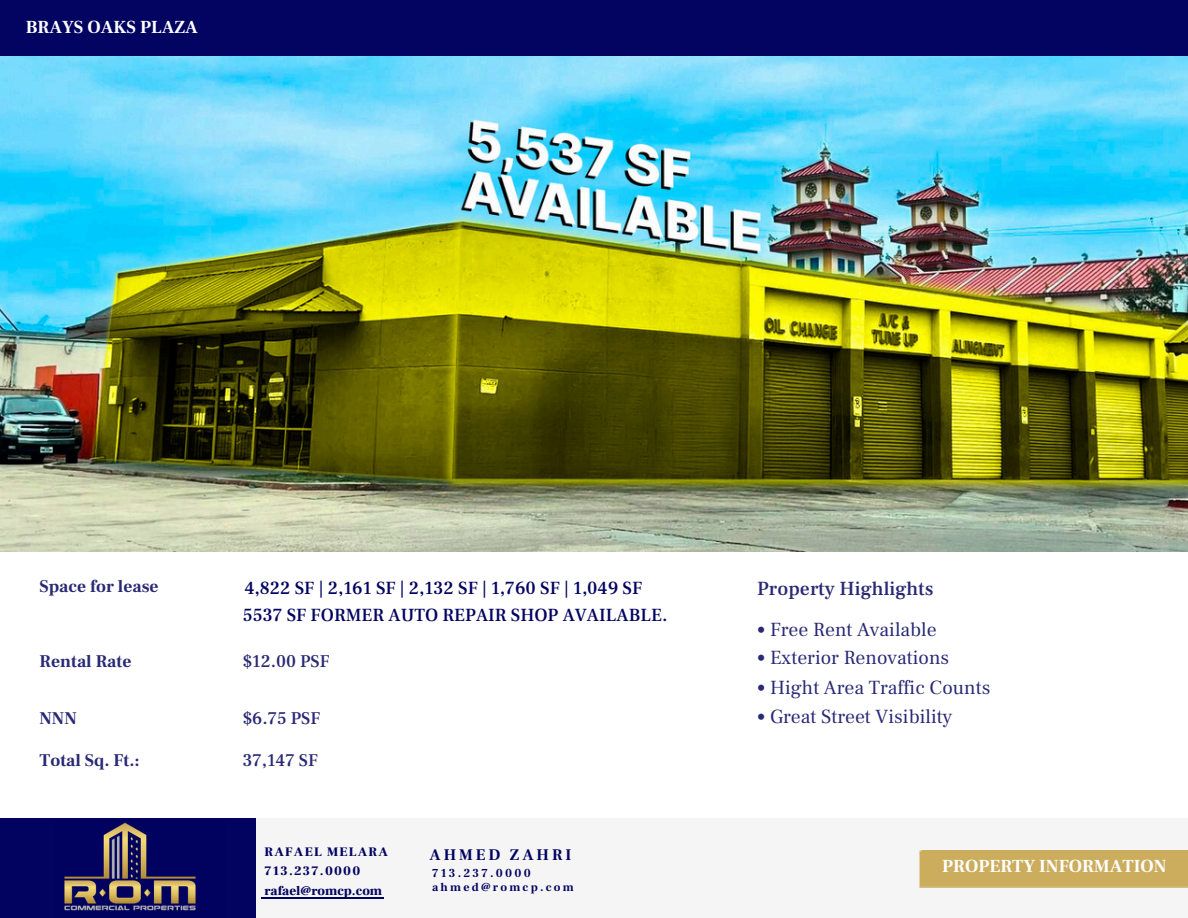
<style>
.page{position:relative;width:1188px;height:918px;background:#fff}
.page>*{position:absolute;margin:0;border:0;box-sizing:border-box;transform-origin:0 0}
.t1{font:19.65px "Frank Ruhl Libre";color:#292975}
.t2{font:500 19.65px "Frank Ruhl Libre";color:#292975}
.t3{font:500 18.15px "Frank Ruhl Libre";color:#030361}
.t4{font:700 18px "Frank Ruhl Libre";color:#fff}
.t5{font:700 17.55px "Frank Ruhl Libre";color:#292975}
.t6{font:500 17.55px "Frank Ruhl Libre";color:#292975}
.t7{font:700 15.9px "Frank Ruhl Libre";letter-spacing:.185em;color:#020360}
.t8{font:900 13.2px "Frank Ruhl Libre";color:#030361}
.t9{font:900 13.05px/19.5px "Frank Ruhl Libre";letter-spacing:.095em;color:#030361}
.t10{font:700 11.85px/13.8px "Frank Ruhl Libre";letter-spacing:.185em;color:#020360}
</style>
<div class="page">
<div style="left:0;top:0;width:1188px;height:56px;background:#030361"></div>
<div style="left:0;top:818px;width:1188px;height:99px;background:#f5f5f5"></div>
<hr style="left:262px;top:897px;width:121px;height:1px;background:#020360">
<div style="left:0;top:818px;width:255px;height:100px;background:#020360"></div>
<img style="left:0;top:56px;width:1188px;height:495px">
<div style="left:919px;top:850px;width:269px;height:38px;background:#ccad5e"></div>
<img style="left:64px;top:822px;width:132px;height:89px">
<p class="t4" style="left:26px;top:15px;width:174px">BRAYS OAKS PLAZA</p>
<h1 class="t5" style="left:40px;top:575px;width:121px">Space for lease</h1>
<h3 class="t3" style="left:244px;top:576px;width:399px">4,822 SF | 2,161 SF | 2,132 SF | 1,760 SF | 1,049 SF</h3>
<h2 class="t3" style="left:243px;top:604px;width:426px">5537 SF FORMER AUTO REPAIR SHOP AVAILABLE.</h2>
<h4 class="t5" style="left:40px;top:650px;width:93px">Rental Rate</h4>
<h1 class="t6" style="left:243px;top:650px;width:88px">$12.00 PSF</h1>
<h4 class="t5" style="left:40px;top:708px;width:39px">NNN</h4>
<h4 class="t5" style="left:40px;top:749px;width:102px">Total Sq. Ft.:</h4>
<h3 class="t6" style="left:243px;top:707px;width:79px">$6.75 PSF</h3>
<h3 class="t6" style="left:243px;top:749px;width:77px">37,147 SF</h3>
<p class="t2" style="left:757px;top:576px;width:178px">Property Highlights</p>
<p class="t1" style="left:757px;top:617px;width:181px">• Free Rent Available</p>
<p class="t1" style="left:757px;top:645px;width:193px">• Exterior Renovations</p>
<p class="t1" style="left:757px;top:675px;width:235px">• Hight Area Traffic Counts</p>
<p class="t1" style="left:757px;top:704px;width:197px">• Great Street Visibility</p>
<h1 class="t9" style="left:264px;top:842px;width:125px">RAFAEL MELARA<br>713.237.0000</h1>
<p class="t8" style="left:264px;top:882px;width:119px">rafael@romcp.com</p>
<p class="t7" style="left:430px;top:845px;width:143px">AHMED ZAHRI</p>
<p class="t10" style="left:432px;top:867px;width:143px">713.237.0000 ahmed@romcp.com</p>
<h4 class="t4" style="left:942px;top:855px;width:226px">PROPERTY INFORMATION</h4>
</div>
